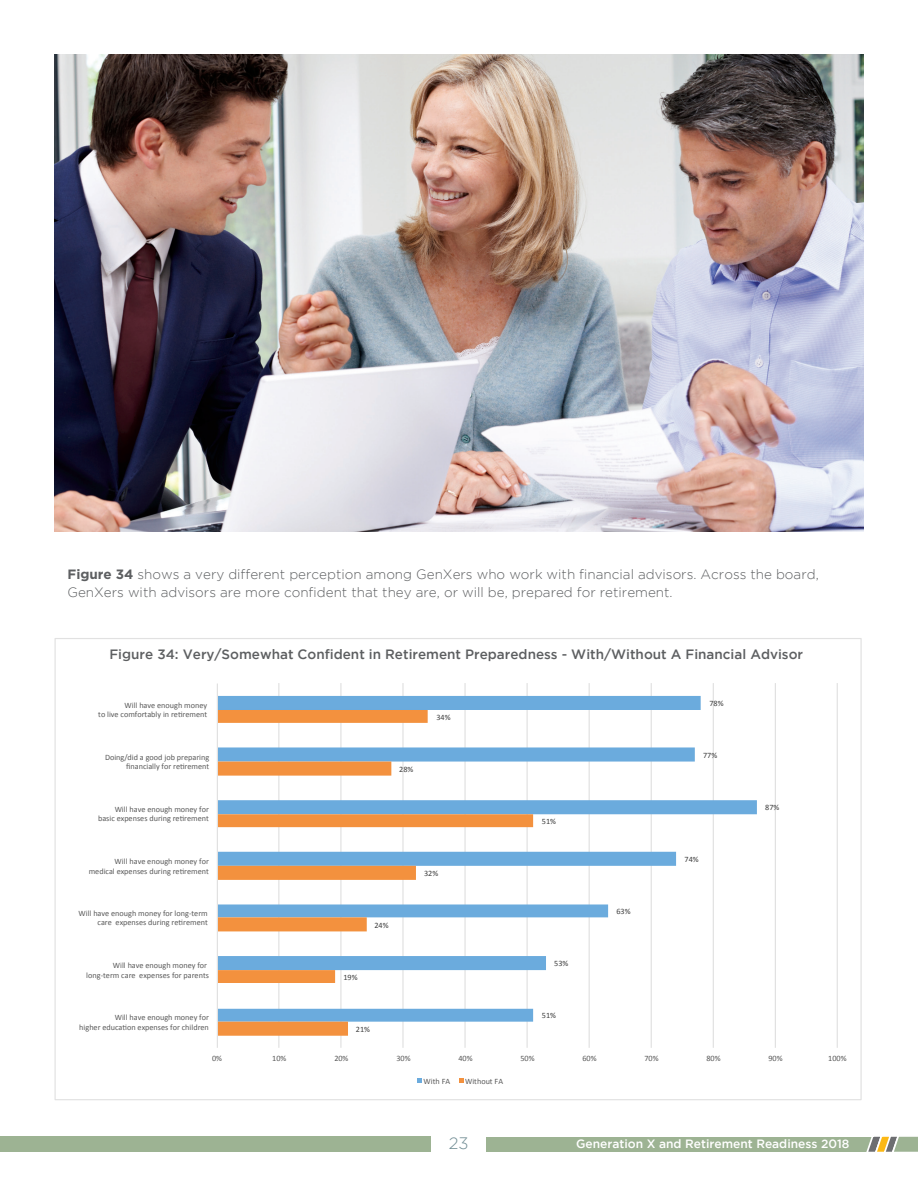
<style>
.page{position:relative;width:918px;height:1188px;background:#fff}
.page>*{position:absolute;margin:0;border:0;box-sizing:border-box;transform-origin:0 0}
.t1{font:300 16.5px "Gotham";color:#708c93}
.t2{font:14.1px "Calibri";color:#595959}
.t3{font:300 13.5px/18px "Gotham";color:#5d5f61}
.t4{font:500 13.5px "Gotham";color:#5d5f61}
.t5{font:500 12px "Gotham";color:#fff}
.t6{font:8.25px/9.3px "Calibri";color:#595959;text-align:right}
.t7{font:8.25px "Calibri";color:#404040}
.s1{font-weight:700}
</style>
<div class="page">
<div style="left:486px;top:1137px;width:388px;height:15px;background:#9db393"></div>
<div style="left:0;top:1137px;width:431px;height:15px;background:#9db393"></div>
<svg style="left:866px;top:1136px;width:52px;height:16px"></svg>
<img style="left:54px;top:54px;width:810px;height:477px">
<hr style="left:278px;top:683px;width:1px;height:365px;background:#e1e1e1">
<hr style="left:340px;top:683px;width:2px;height:365px;background:#e1e1e1">
<hr style="left:402px;top:683px;width:2px;height:365px;background:#e1e1e1">
<hr style="left:464px;top:683px;width:2px;height:365px;background:#e1e1e1">
<hr style="left:527px;top:683px;width:1px;height:365px;background:#e1e1e1">
<hr style="left:589px;top:683px;width:1px;height:365px;background:#e1e1e1">
<hr style="left:651px;top:683px;width:1px;height:365px;background:#e1e1e1">
<hr style="left:713px;top:683px;width:1px;height:365px;background:#e1e1e1">
<hr style="left:775px;top:683px;width:1px;height:365px;background:#e1e1e1">
<hr style="left:837px;top:683px;width:1px;height:365px;background:#e1e1e1">
<svg style="left:218px;top:696px;width:539px;height:326px"></svg>
<svg style="left:218px;top:710px;width:315px;height:326px"></svg>
<hr style="left:217px;top:684px;width:1px;height:364px;background:#e1e1e1">
<svg style="left:417px;top:1079px;width:5px;height:4px"></svg>
<svg style="left:459px;top:1079px;width:4px;height:4px"></svg>
<h3 class="t3" style="left:68px;top:565px;width:753px"><span class="s1">Figure 34</span> shows a very different perception among GenXers who work with financial advisors. Across the board,<br>GenXers with advisors are more confident that they are, or will be, prepared for retirement.</h3>
<h3 class="t4" style="left:109px;top:646px;width:695px">Figure 34: Very/Somewhat Confident in Retirement Preparedness - With/Without A Financial Advisor</h3>
<h2 class="t2" style="left:166px;top:650px;width:585px">Figure 34: Very/Somewhat Confident in Re?rement Preparedeness - With/Without A Financial Advisor</h2>
<p class="t6" style="left:98px;top:701px;width:110px">Will have enough money<br>to live comfortably in re?rement</p>
<p class="t6" style="left:105px;top:753px;width:106px">Doing/did a good job preparing financially for re?rement</p>
<p class="t6" style="left:98px;top:805px;width:112px">Will have enough money for basic expenses during re?rement</p>
<p class="t6" style="left:89px;top:857px;width:122px">Will have enough money for medical expenses during re?rement</p>
<p class="t6" style="left:79px;top:909px;width:131px">Will have enough money for long-term care expenses during re?rement</p>
<p class="t6" style="left:86px;top:961px;width:124px">Will have enough money for long-term care expenses for parents</p>
<p class="t6" style="left:79px;top:1013px;width:131px">Will have enough money for<br>higher educa?on expenses for children</p>
<p class="t7" style="left:399px;top:764px;width:16px">28%</p>
<p class="t7" style="left:436px;top:712px;width:16px">34%</p>
<p class="t7" style="left:374px;top:920px;width:16px">24%</p>
<p class="t7" style="left:343px;top:972px;width:16px">19%</p>
<p class="t7" style="left:356px;top:1024px;width:16px">21%</p>
<p class="t7" style="left:424px;top:868px;width:16px">32%</p>
<p class="t7" style="left:542px;top:816px;width:16px">51%</p>
<p class="t7" style="left:554px;top:958px;width:16px">53%</p>
<p class="t7" style="left:542px;top:1011px;width:16px">51%</p>
<p class="t7" style="left:616px;top:906px;width:16px">63%</p>
<p class="t7" style="left:709px;top:698px;width:16px">78%</p>
<p class="t7" style="left:703px;top:750px;width:16px">77%</p>
<p class="t7" style="left:685px;top:854px;width:16px">74%</p>
<p class="t7" style="left:765px;top:802px;width:16px">87%</p>
<p class="t6" style="left:212px;top:1054px;width:12px">0%</p>
<p class="t6" style="left:272px;top:1054px;width:16px">10%</p>
<p class="t6" style="left:334px;top:1054px;width:16px">20%</p>
<p class="t6" style="left:396px;top:1054px;width:16px">30%</p>
<p class="t6" style="left:458px;top:1054px;width:16px">40%</p>
<p class="t6" style="left:520px;top:1054px;width:16px">50%</p>
<p class="t6" style="left:582px;top:1054px;width:16px">60%</p>
<p class="t6" style="left:644px;top:1054px;width:16px">70%</p>
<p class="t6" style="left:706px;top:1054px;width:16px">80%</p>
<p class="t6" style="left:768px;top:1054px;width:16px">90%</p>
<p class="t6" style="left:828px;top:1054px;width:20px">100%</p>
<p class="t6" style="left:424px;top:1077px;width:28px">With FA</p>
<p class="t6" style="left:465px;top:1077px;width:39px">Without FA</p>
<h1 class="t1" style="left:449px;top:1134px;width:21px">23</h1>
<h3 class="t5" style="left:576px;top:1137px;width:275px">Generation X and Retirement Readiness 2018</h3>
</div>
